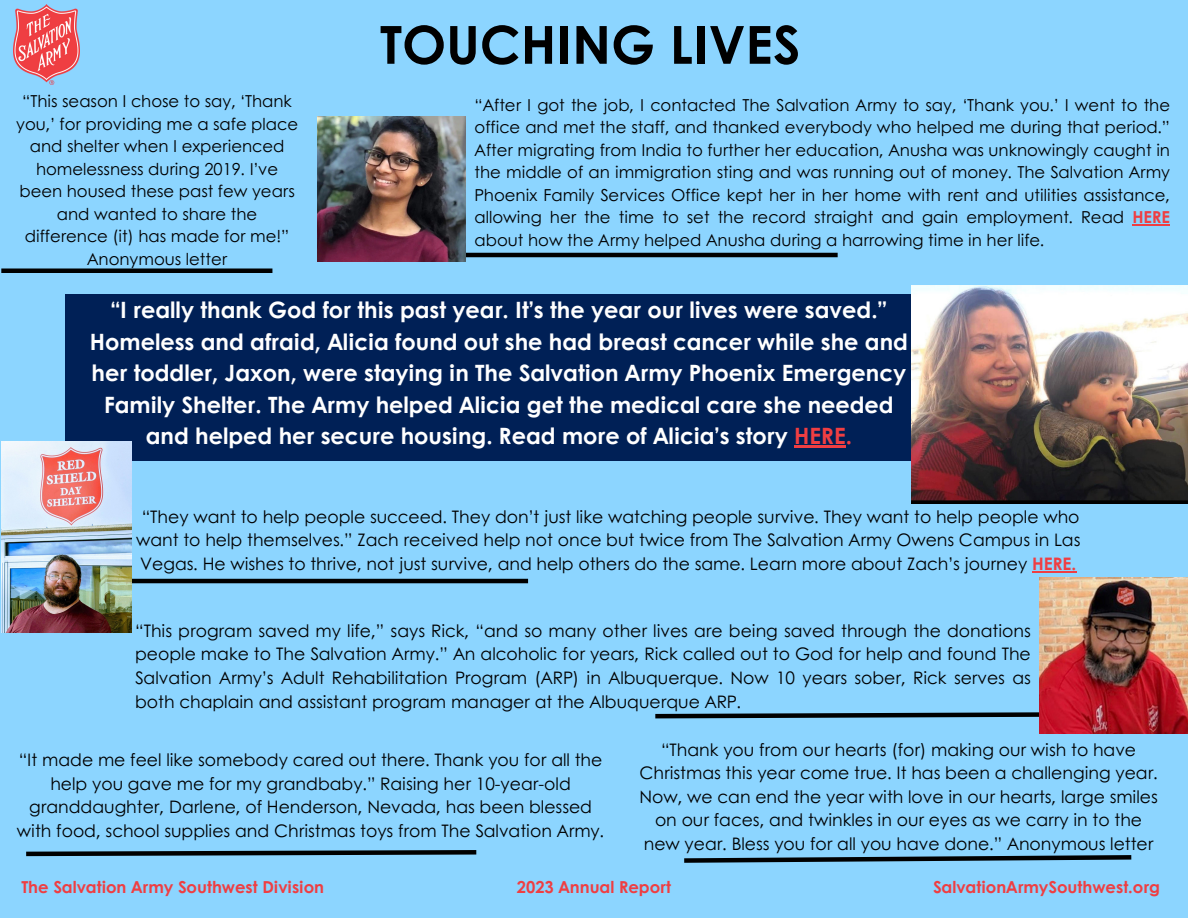
<style>
.page{position:relative;width:1188px;height:918px;background:#8cd5ff}
.page>*{position:absolute;margin:0;border:0;box-sizing:border-box;transform-origin:0 0}
.t1{font:700 52.5px "Century Gothic";color:#000}
.t2{font:700 22.5px/31.5px "Century Gothic";color:#fff;text-align:center}
.t3{font:17.25px/23.7px "Century Gothic";color:#000;text-align:center}
.t4{font:16.5px/22.5px "Century Gothic";color:#000;text-align:center}
.t5{font:700 16.5px "Century Gothic";color:#ef3e42}
.s1{font-weight:700;color:#ef3e42}
.s2{color:#ef3e42}
</style>
<div class="page">
<div style="left:65px;top:294px;width:1123px;height:167px;background:#002056"></div>
<hr style="left:126px;top:579px;width:402px;height:4px;background:#000">
<img style="left:912px;top:285px;width:276px;height:218px">
<svg style="left:655px;top:710px;width:385px;height:11px"></svg>
<svg style="left:684px;top:855px;width:448px;height:8px"></svg>
<svg style="left:26px;top:850px;width:451px;height:7px"></svg>
<div style="left:1px;top:268px;width:271px;height:5px;background:#000"></div>
<hr style="left:455px;top:253px;width:383px;height:4px;background:#000">
<img style="left:317px;top:116px;width:149px;height:146px">
<img style="left:13px;top:4px;width:67px;height:80px">
<img style="left:1040px;top:577px;width:148px;height:157px">
<hr style="left:794px;top:445px;width:52px;height:3px;background:#ef3e42">
<hr style="left:1032px;top:571px;width:44px;height:1px;background:#ef3e42">
<hr style="left:1132px;top:224px;width:38px;height:1px;background:#ef3e42">
<img style="left:1px;top:442px;width:131px;height:191px">
<p class="t4" style="left:16px;top:89px;width:283px">“This season I chose to say, ‘Thank you,’ for providing me a safe place and shelter when I experienced homelessness during 2019. I’ve been housed these past few years and wanted to share the difference (it) has made for me!”<br>Anonymous letter</p>
<p class="t1" style="left:380px;top:5px;width:421px">TOUCHING LIVES</p>
<p class="t4" style="left:475px;top:93px;width:697px;text-align:justify">“After I got the job, I contacted The Salvation Army to say, ‘Thank you.’ I went to the office and met the staff, and thanked everybody who helped me during that period.” After migrating from India to further her education, Anusha was unknowingly caught in the middle of an immigration sting and was running out of money. The Salvation Army Phoenix Family Services Office kept her in her home with rent and utilities assistance, allowing her the time to set the record straight and gain employment. Read <span class="s1">HERE </span>about how the Army helped Anusha during a harrowing time in her life.</p>
<h2 class="t2" style="left:90px;top:293px;width:820px">“I really thank God for this past year. It’s the year our lives were saved.” Homeless and afraid, Alicia found out she had breast cancer while she and her toddler, Jaxon, were staying in The Salvation Army Phoenix Emergency Family Shelter. The Army helped Alicia get the medical care she needed and helped her secure housing. Read more of Alicia’s story <span class="s2">HERE.</span></h2>
<p class="t3" style="left:136px;top:504px;width:946px">“They want to help people succeed. They don’t just like watching people survive. They want to help people who want to help themselves.” Zach received help not once but twice from The Salvation Army Owens Campus in Las<br>Vegas. He wishes to thrive, not just survive, and help others do the same. Learn more about Zach’s journey <span class="s1">HERE.</span></p>
<p class="t3" style="left:135px;top:618px;width:897px;text-align:justify">“This program saved my life,” says Rick, “and so many other lives are being saved through the donations people make to The Salvation Army.” An alcoholic for years, Rick called out to God for help and found The Salvation Army’s Adult Rehabilitation Program (ARP) in Albuquerque. Now 10 years sober, Rick serves as both chaplain and assistant program manager at the Albuquerque ARP.</p>
<p class="t3" style="left:17px;top:747px;width:589px">“It made me feel like somebody cared out there. Thank you for all the help you gave me for my grandbaby.” Raising her 10-year-old granddaughter, Darlene, of Henderson, Nevada, has been blessed with food, school supplies and Christmas toys from The Salvation Army.</p>
<p class="t3" style="left:639px;top:737px;width:520px">“Thank you from our hearts (for) making our wish to have Christmas this year come true. It has been a challenging year.<br>Now, we can end the year with love in our hearts, large smiles on our faces, and twinkles in our eyes as we carry in to the new year. Bless you for all you have done.” Anonymous letter</p>
<p class="t5" style="left:21px;top:875px;width:304px">The Salvation Army Southwest Division</p>
<h3 class="t5" style="left:517px;top:875px;width:156px">2023 Annual Report</h3>
<h3 class="t5" style="left:933px;top:875px;width:229px">SalvationArmySouthwest.org</h3>
</div>
